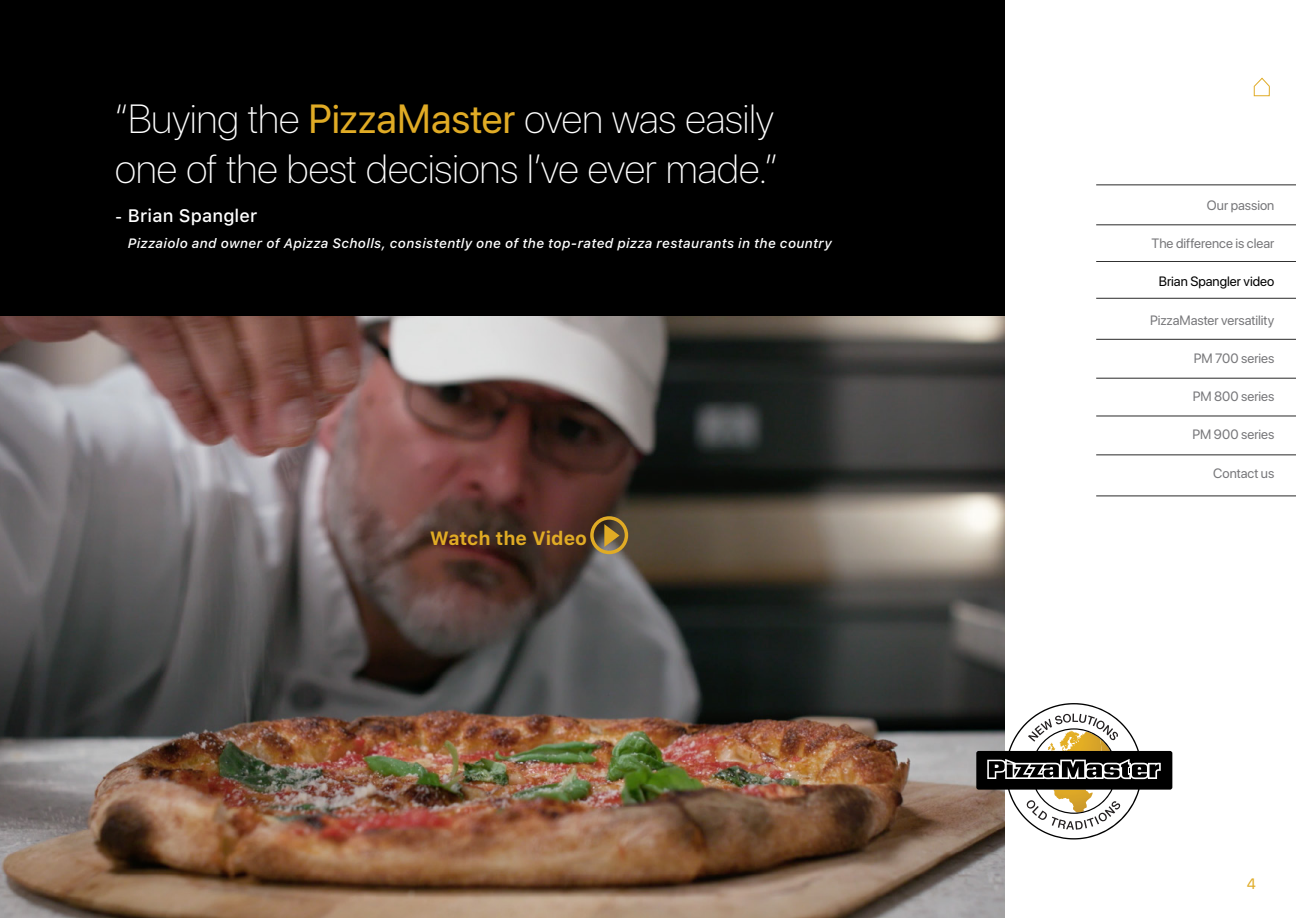
<style>
.page{position:relative;width:1296px;height:918px;background:#fff}
.page>*{position:absolute;margin:0;border:0;box-sizing:border-box;transform-origin:0 0}
.t1{font:100 40.5px/49.5px "SF Pro Display";color:#fff}
.t2{font:700 19.05px "SF Pro Text";color:#e0ab25}
.t3{font:500 18px "SF Pro Text";letter-spacing:.01em;color:#fff}
.t4{font:15px "SF Pro Display";color:#e0ab25}
.t5{font:13.5px "SF Pro Display";color:#77777a}
.t6{font:italic 500 13.5px "SF Pro Text";letter-spacing:.02em;color:#fff}
.t7{font:13.5px "SF Pro Display";color:#000}
.s1{font-weight:400;color:#e0ab25}
.s2{font-size:15px}
</style>
<div class="page">
<img style="left:0;top:315px;width:1004px;height:603px">
<div style="left:0;top:0;width:1004px;height:315px;background:#000"></div>
<div style="left:590px;top:516px;width:38px;height:38px;border:3px solid #e0ab25;border-radius:50%"></div>
<svg style="left:604px;top:524px;width:16px;height:23px"></svg>
<svg style="left:976px;top:703px;width:196px;height:137px"></svg>
<hr style="left:1096px;top:225px;width:200px;height:1px;background:#000">
<hr style="left:1096px;top:185px;width:200px;height:1px;background:#000">
<hr style="left:1096px;top:261px;width:200px;height:1px;background:#000">
<hr style="left:1096px;top:298px;width:200px;height:1px;background:#000">
<hr style="left:1096px;top:339px;width:200px;height:1px;background:#000">
<hr style="left:1096px;top:378px;width:200px;height:1px;background:#000">
<hr style="left:1096px;top:416px;width:200px;height:1px;background:#000">
<hr style="left:1096px;top:455px;width:200px;height:1px;background:#000">
<hr style="left:1096px;top:496px;width:200px;height:1px;background:#000">
<svg style="left:1253px;top:77px;width:17px;height:11px"></svg>
<div style="left:1254px;top:86px;width:16px;height:10px;border:1px solid #e0ab25"></div>
<h1 class="t1" style="left:115px;top:95px;width:664px">“Buying the <span class="s1">PizzaMaster</span> oven was easily one of the best decisions I’ve ever made.”</h1>
<h3 class="t3" style="left:115px;top:203px;width:144px"><span class="s2">-</span> Brian Spangler</h3>
<p class="t6" style="left:128px;top:233px;width:706px">Pizzaiolo and owner of Apizza Scholls, consistently one of the top-rated pizza restaurants in the country</p>
<h2 class="t2" style="left:430px;top:527px;width:159px">Watch the Video</h2>
<p class="t5" style="left:1207px;top:195px;width:69px">Our passion</p>
<p class="t5" style="left:1152px;top:233px;width:124px">The difference is clear</p>
<p class="t7" style="left:1159px;top:271px;width:117px">Brian Spangler video</p>
<p class="t5" style="left:1150px;top:309px;width:126px">PizzaMaster versatility</p>
<p class="t5" style="left:1194px;top:348px;width:82px">PM 700 series</p>
<p class="t5" style="left:1193px;top:386px;width:83px">PM 800 series</p>
<p class="t5" style="left:1193px;top:424px;width:83px">PM 900 series</p>
<p class="t5" style="left:1213px;top:462px;width:63px">Contact us</p>
<p class="t4" style="left:1247px;top:872px;width:11px">4</p>
</div>
